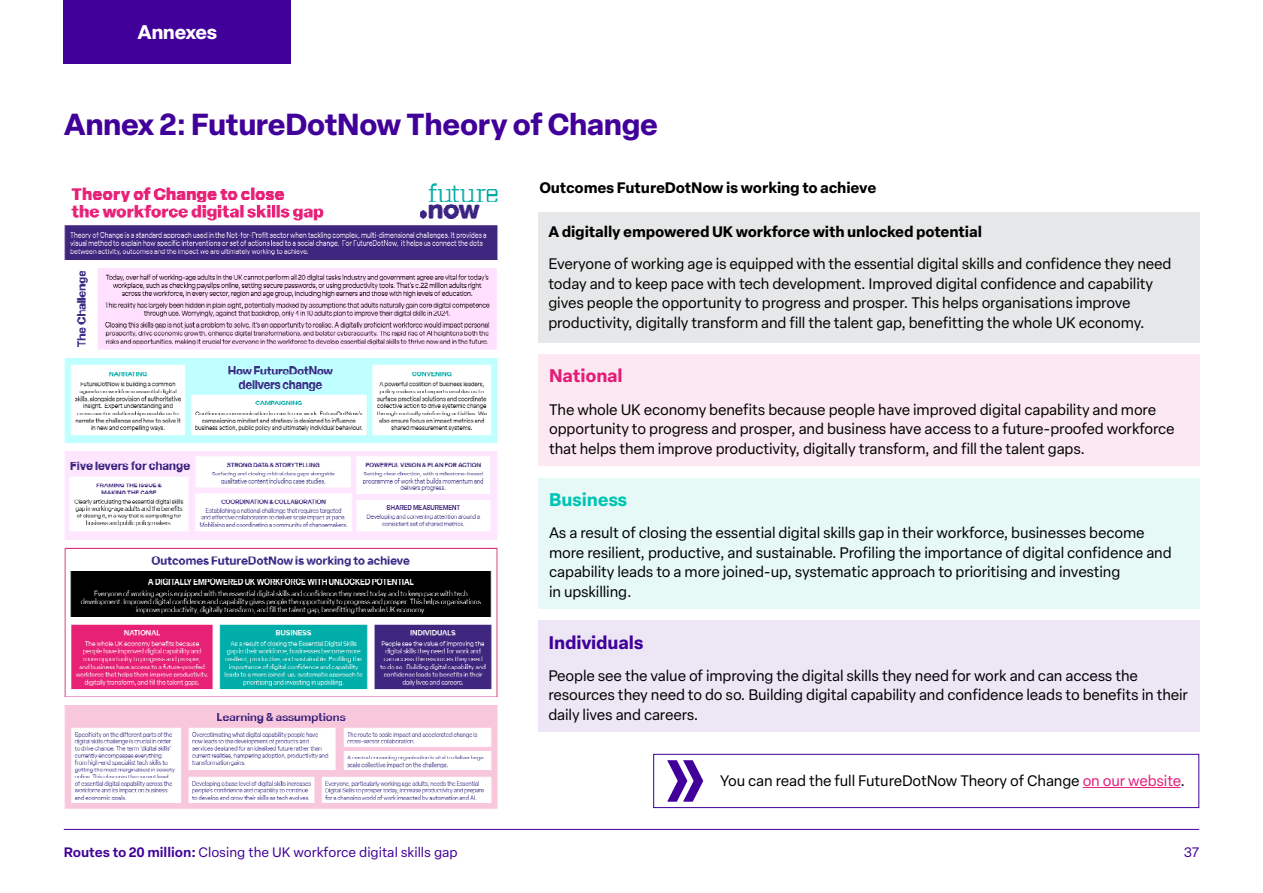
<style>
.page{position:relative;width:1263px;height:893px;background:#fff}
.page>*{position:absolute;margin:0;border:0;box-sizing:border-box;transform-origin:0 0}
.t1{font:700 30px "Elza";color:#410099}
.t2{font:700 19.5px "Elza";letter-spacing:-.005em;color:#fff}
.t3{font:700 18px "Elza Text";letter-spacing:-.01em;color:#410099}
.t4{font:700 18px "Elza Text";letter-spacing:-.01em;color:#e31c79}
.t5{font:700 18px "Elza Text";letter-spacing:-.01em;color:#00c4b3}
.t6{font:15px/19.5px "Elza Text";letter-spacing:-.01em;color:#000}
.t7{font:700 15px "Elza Text";letter-spacing:-.01em;color:#000}
.t8{font:13.5px "Elza Text";color:#410099}
.s1{color:#e31c79}
.s2{font-weight:600}
</style>
<div class="page">
<hr style="left:64px;top:829px;width:1135px;height:1px;background:#410099">
<div style="left:64px;top:0;width:227px;height:64px;background:#410099"></div>
<img style="left:64px;top:183px;width:434px;height:626px">
<div style="left:538px;top:212px;width:661px;height:131px;background:#e6e7e8"></div>
<div style="left:538px;top:355px;width:662px;height:111px;background:#fce8f1"></div>
<div style="left:538px;top:478px;width:662px;height:131px;background:#e6f9f7"></div>
<div style="left:538px;top:621px;width:661px;height:111px;background:#ece6f5"></div>
<hr style="left:1083px;top:787px;width:97px;height:1px;background:#e31c79">
<div style="left:653px;top:754px;width:546px;height:54px;border:1px solid #410099"></div>
<svg style="left:667px;top:760px;width:36px;height:42px"></svg>
<h2 class="t2" style="left:137px;top:18px;width:81px">Annexes</h2>
<h1 class="t1" style="left:64px;top:103px;width:596px">Annex 2: FutureDotNow Theory of Change</h1>
<p class="t7" style="left:539px;top:176px;width:339px">Outcomes FutureDotNow is working to achieve</p>
<p class="t7" style="left:548px;top:220px;width:435px">A digitally empowered UK workforce with unlocked potential</p>
<p class="t6" style="left:548px;top:253px;width:625px">Everyone of working age is equipped with the essential digital skills and confidence they need today and to keep pace with tech development. Improved digital confidence and capability gives people the opportunity to progress and prosper. This helps organisations improve productivity, digitally transform and fill the talent gap, benefitting the whole UK economy.</p>
<p class="t4" style="left:549px;top:362px;width:75px">National</p>
<p class="t6" style="left:549px;top:399px;width:627px">The whole UK economy benefits because people have improved digital capability and more opportunity to progress and prosper, and business have access to a future-proofed workforce that helps them improve productivity, digitally transform, and fill the talent gaps.</p>
<p class="t5" style="left:549px;top:486px;width:80px">Business</p>
<p class="t6" style="left:549px;top:522px;width:624px">As a result of closing the essential digital skills gap in their workforce, businesses become more resilient, productive, and sustainable. Profiling the importance of digital confidence and capability leads to a more joined-up, systematic approach to prioritising and investing<br>in upskilling.</p>
<p class="t3" style="left:548px;top:628px;width:97px">Individuals</p>
<p class="t6" style="left:548px;top:665px;width:641px">People see the value of improving the digital skills they need for work and can access the resources they need to do so. Building digital capability and confidence leads to benefits in their daily lives and careers.</p>
<p class="t6" style="left:720px;top:770px;width:466px">You can read the full FutureDotNow Theory of Change <span class="s1">on our website</span>.</p>
<p class="t8" style="left:64px;top:842px;width:395px"><span class="s2">Routes to 20 million:</span> Closing the UK workforce digital skills gap</p>
<p class="t8" style="left:1184px;top:842px;width:17px">37</p>
</div>
